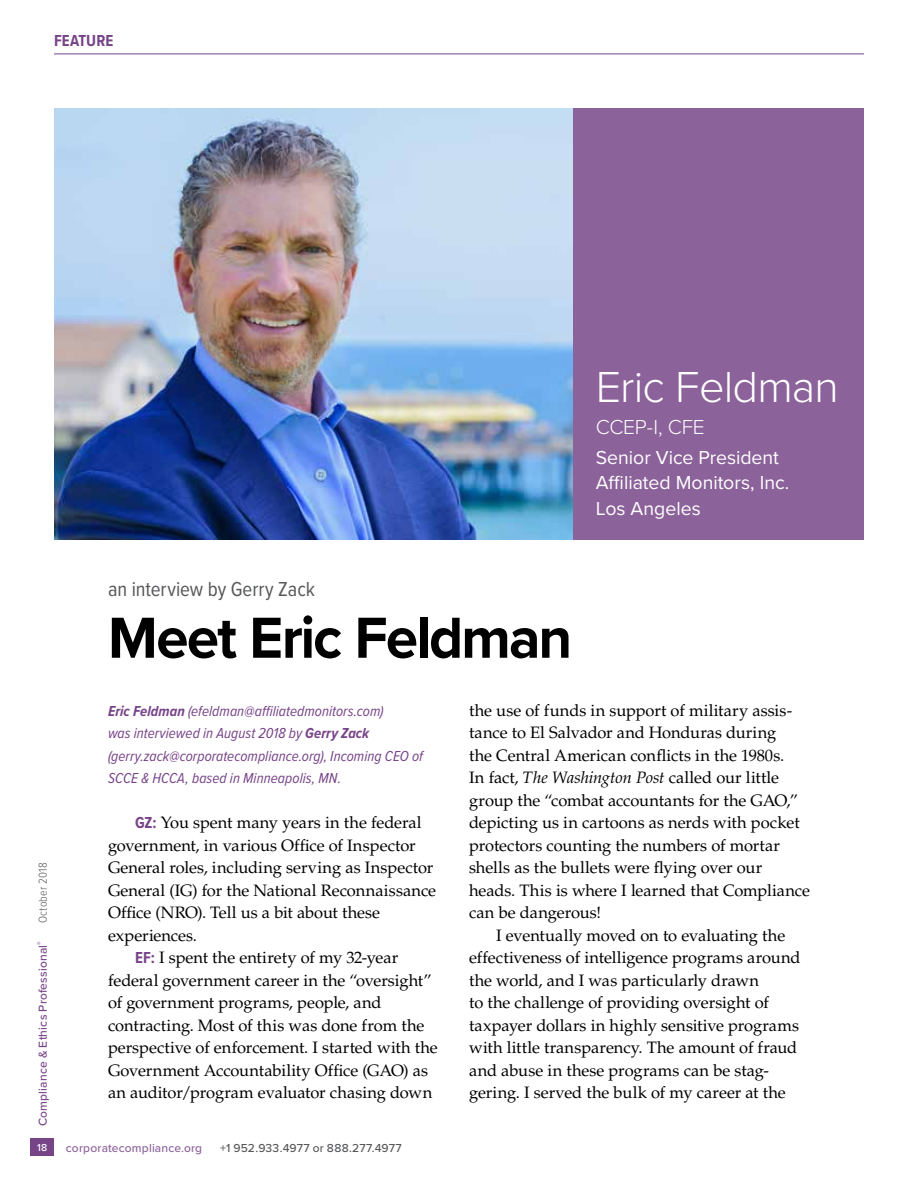
<style>
.page{position:relative;width:918px;height:1188px;background:#fff}
.page>*{position:absolute;margin:0;border:0;box-sizing:border-box;transform-origin:0 0}
.t1{font:700 60px "Proxima Nova";letter-spacing:-.03em;color:#000}
.t2{font:300 45px "Proxima Nova";letter-spacing:-.02em;color:#fff}
.t3{font:21px "Proxima Nova Cond";color:#58595b}
.t4{font:300 21px "Proxima Nova";letter-spacing:-.01em;color:#fff}
.t5{font:19.5px/25.5px "Proxima Nova";color:#fff}
.t6{font:16.5px/22.5px "Palatino LT Std";letter-spacing:-.005em;color:#000}
.t7{font:700 16.5px "Proxima Nova Cond";color:#748}
.t8{font:italic 15px/22.5px "Proxima Nova Cond";letter-spacing:.005em;color:#748}
.t9{font:500 12px "Proxima Nova";letter-spacing:.015em;color:#748}
.t10{font:500 12px "Proxima Nova";letter-spacing:.015em;color:#58595b}
.t11{font:500 12px "Proxima Nova";letter-spacing:.015em;color:#8b6299}
.t12{font:300 12px "Proxima Nova Cond";letter-spacing:.02em;color:#58595b}
.t13{font:500 10.5px "Proxima Nova";color:#fff}
.s1{font-weight:700}
.s2{font-family:"Proxima Nova Cond";font-weight:700;color:#748}
.s3{font-style:italic}
</style>
<div class="page">
<div style="left:30px;top:1139px;width:24px;height:17px;background:#748"></div>
<hr style="left:54px;top:54px;width:810px;height:1px;background:#748">
<img style="left:54px;top:108px;width:520px;height:432px">
<div style="left:574px;top:108px;width:290px;height:432px;background:#8b6299"></div>
<p class="t7" style="left:54px;top:28px;width:61px">FEATURE</p>
<p class="t3" style="left:108px;top:574px;width:208px">an interview by Gerry Zack</p>
<h1 class="t1" style="left:108px;top:593px;width:466px">Meet Eric Feldman</h1>
<h2 class="t2" style="left:596px;top:354px;width:244px">Eric Feldman</h2>
<p class="t4" style="left:596px;top:411px;width:110px">CCEP-I, CFE</p>
<p class="t5" style="left:596px;top:444px;width:195px">Senior Vice President<br>Affiliated Monitors, Inc.<br>Los Angeles</p>
<p class="t12" style="left:34px;top:923px;width:62px;rotate:-90deg">October 2018</p>
<p class="t9" style="left:34px;top:1126px;width:186px;rotate:-90deg">Compliance &amp; Ethics Professional<sup>®</sup></p>
<p class="t8" style="left:108px;top:699px;width:316px"><span class="s1">Eric Feldman</span> (efeldman@affiliatedmonitors.com)<br>was interviewed in August 2018 by <span class="s1">Gerry Zack </span>(gerry.zack@corporatecompliance.org), Incoming CEO of SCCE &amp; HCCA, based in Minneapolis, MN.</p>
<p class="t6" style="left:135px;top:811px;width:288px"><span class="s2">GZ:</span> You spent many years in the federal</p>
<p class="t6" style="left:108px;top:834px;width:309px">government, in various Office of Inspector</p>
<p class="t6" style="left:108px;top:856px;width:327px">General roles, including serving as Inspector</p>
<p class="t6" style="left:108px;top:879px;width:330px">General (IG) for the National Reconnaissance</p>
<p class="t6" style="left:108px;top:901px;width:274px">Office (NRO). Tell us a bit about these</p>
<p class="t6" style="left:108px;top:924px;width:91px">experiences.</p>
<p class="t6" style="left:135px;top:946px;width:265px"><span class="s2">EF:</span> I spent the entirety of my 32-year</p>
<p class="t6" style="left:108px;top:969px;width:325px">federal government career in the “oversight”</p>
<p class="t6" style="left:108px;top:991px;width:275px">of government programs, people, and</p>
<p class="t6" style="left:108px;top:1014px;width:318px">contracting. Most of this was done from the</p>
<p class="t6" style="left:108px;top:1036px;width:331px">perspective of enforcement. I started with the</p>
<p class="t6" style="left:108px;top:1059px;width:322px">Government Accountability Office (GAO) as</p>
<p class="t6" style="left:108px;top:1082px;width:326px">an auditor/program evaluator chasing down</p>
<p class="t13" style="left:37px;top:1140px;width:12px">18</p>
<p class="t11" style="left:66px;top:1139px;width:138px">corporatecompliance.org</p>
<p class="t10" style="left:220px;top:1139px;width:183px">+1 952.933.4977 or 888.277.4977</p>
<p class="t6" style="left:469px;top:699px;width:342px">the use of funds in support of military assis&shy;tance to El Salvador and Honduras during<br>the Central American conflicts in the 1980s.<br>In fact, <span class="s3">The Washington Post</span> called our little group the “combat accountants for the GAO,” depicting us in cartoons as nerds with pocket protectors counting the numbers of mortar shells as the bullets were flying over our heads. This is where I learned that Compliance can be dangerous!</p>
<p class="t6" style="left:469px;top:924px;width:333px;text-indent:27px">I eventually moved on to evaluating the effectiveness of intelligence programs around the world, and I was particularly drawn<br>to the challenge of providing oversight of taxpayer dollars in highly sensitive programs with little transparency. The amount of fraud and abuse in these programs can be stag&shy;gering. I served the bulk of my career at the</p>
</div>
